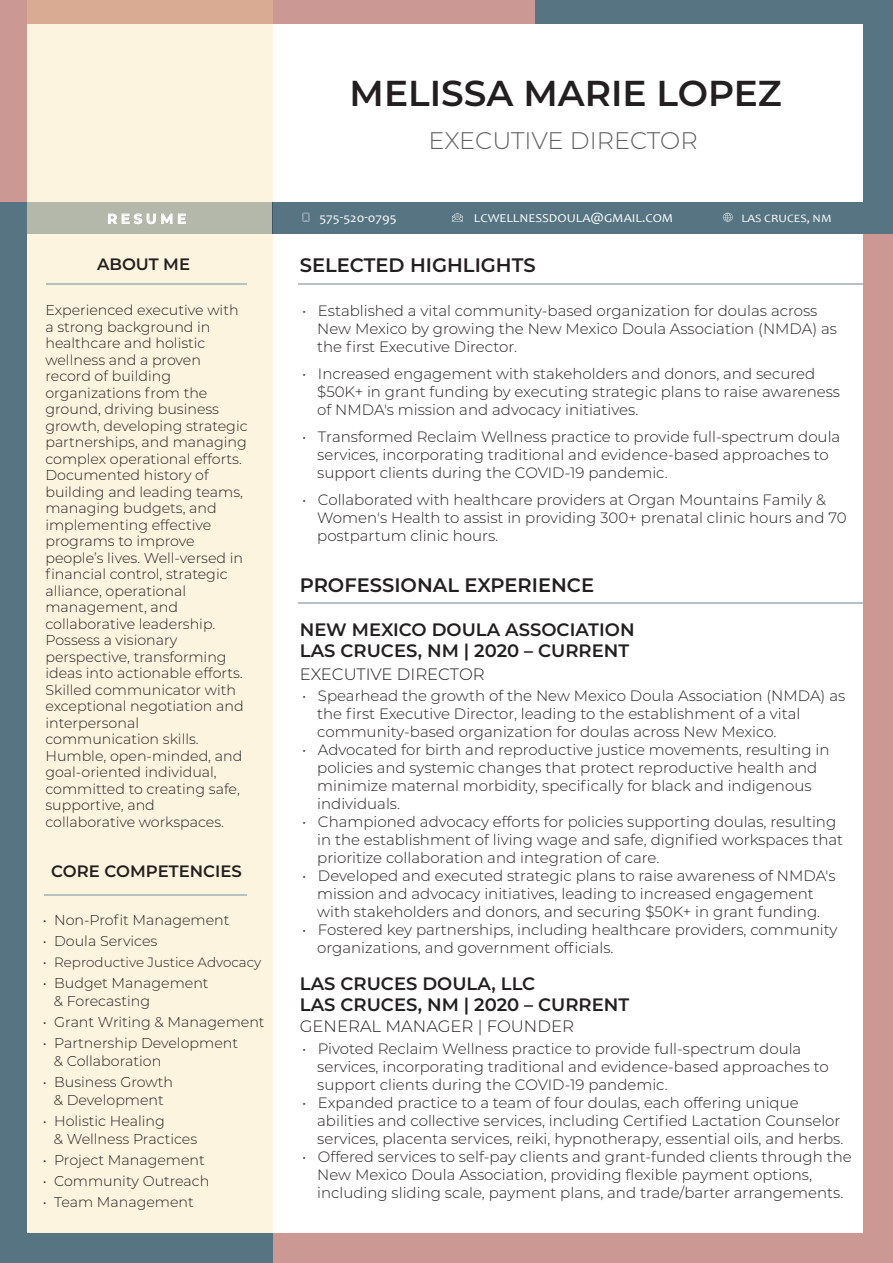
<style>
.page{position:relative;width:893px;height:1263px;background:#cc9893}
.page>*{position:absolute;margin:0;border:0;box-sizing:border-box;transform-origin:0 0}
.t1{font:600 36px "Montserrat";color:#231f20}
.t2{font:300 24px "Montserrat";letter-spacing:-.005em;color:#606161}
.t3{font:600 19.5px "Montserrat";color:#231f20}
.t4{font:600 18px/21px "Montserrat";color:#231f20}
.t5{font:300 16.5px "Montserrat";color:#231f20}
.t6{font:600 16.5px "Montserrat";color:#231f20}
.t7{font:300 15px/18px "Montserrat";color:#231f20}
.t8{font:300 14.25px/16.5px "Montserrat";color:#231f20}
.t9{font:300 13.5px "Montserrat";color:#231f20}
.t10{font:600 13.5px "Montserrat";letter-spacing:.28em;color:#fff}
.t11{font:12.6px "Candara";color:#fff;scale:1.11 1}
.t12{font:12px "Candara";color:#fff;scale:1.11 1}
.t13{font:11.25px "Candara";color:#fff;scale:1.11 1}
.s1{font-size:14.25px}
</style>
<div class="page">
<div style="left:0;top:202px;width:272px;height:1061px;background:#577482"></div>
<div style="left:536px;top:0;width:357px;height:202px;background:#577482"></div>
<div style="left:27px;top:24px;width:836px;height:1209px;background:#fff"></div>
<div style="left:27px;top:0;width:245px;height:1233px;background:#fdf4df"></div>
<div style="left:272px;top:202px;width:621px;height:32px;background:#577482"></div>
<hr style="left:46px;top:284px;width:200px;height:1px;background:#b6c1c4">
<svg style="left:303px;top:213px;width:6px;height:9px"></svg>
<svg style="left:723px;top:213px;width:10px;height:9px"></svg>
<hr style="left:299px;top:283px;width:564px;height:2px;background:#b6c1c4">
<svg style="left:452px;top:213px;width:11px;height:9px"></svg>
<hr style="left:44px;top:894px;width:202px;height:2px;background:#b6c1c4">
<hr style="left:299px;top:602px;width:564px;height:2px;background:#b6c1c4">
<div style="left:27px;top:202px;width:245px;height:32px;background:#b4b8ab"></div>
<svg style="left:108px;top:213px;width:78px;height:11px"></svg>
<p class="t10" style="left:107px;top:209px;width:80px">RESUME</p>
<p class="t6" style="left:97px;top:252px;width:94px">ABOUT ME</p>
<p class="t8" style="left:45px;top:302px;width:204px">Experienced executive with a strong background in healthcare and holistic wellness and a proven record of building organizations from the ground, driving business growth, developing strategic partnerships, and managing complex operational efforts.<br>Documented history of building and leading teams, managing budgets, and implementing effective programs to improve people’s lives. Well-versed in financial control, strategic alliance, operational management, and collaborative leadership.<br>Possess a visionary perspective, transforming ideas into actionable efforts.<br>Skilled communicator with exceptional negotiation and interpersonal communication skills.<br>Humble, open-minded, and goal-oriented individual, committed to creating safe, supportive, and collaborative workspaces.</p>
<p class="t6" style="left:51px;top:860px;width:192px">CORE COMPETENCIES</p>
<p class="t8" style="left:43px;top:911px;width:188px">• Non-Profit Management</p>
<p class="t8" style="left:43px;top:932px;width:116px">• Doula Services</p>
<p class="t9" style="left:43px;top:953px;width:220px"><span class="s1">•</span> Reproductive Justice Advocacy</p>
<p class="t8" style="left:54px;top:973px;width:156px;line-height:18px;text-indent:-11px">• Budget Management &amp; Forecasting</p>
<p class="t8" style="left:43px;top:1013px;width:223px">• Grant Writing &amp; Management</p>
<p class="t8" style="left:54px;top:1033px;width:186px;line-height:18px;text-indent:-11px">• Partnership Development &amp; Collaboration</p>
<p class="t8" style="left:43px;top:1072px;width:132px;line-height:18px;text-align:center">• Business Growth &amp; Development</p>
<p class="t8" style="left:54px;top:1111px;width:145px;line-height:18px;text-indent:-11px">• Holistic Healing<br>&amp; Wellness Practices</p>
<p class="t8" style="left:43px;top:1151px;width:164px">• Project Management</p>
<p class="t8" style="left:43px;top:1172px;width:168px">• Community Outreach</p>
<p class="t8" style="left:43px;top:1193px;width:152px">• Team Management</p>
<h1 class="t1" style="left:350px;top:68px;width:434px">MELISSA MARIE LOPEZ</h1>
<h2 class="t2" style="left:429px;top:124px;width:270px">EXECUTIVE DIRECTOR</h2>
<p class="t11" style="left:319px;top:210px;width:71px">575-520-0795</p>
<p class="t12" style="left:474px;top:210px;width:181px">LCWELLNESSDOULA@GMAIL.COM</p>
<p class="t13" style="left:741px;top:211px;width:83px">LAS CRUCES, NM</p>
<h3 class="t3" style="left:300px;top:251px;width:237px">SELECTED HIGHLIGHTS</h3>
<p class="t7" style="left:317px;top:301px;width:521px;text-indent:-15px">• Established a vital community-based organization for doulas across<br>New Mexico by growing the New Mexico Doula Association (NMDA) as the first Executive Director.</p>
<p class="t7" style="left:317px;top:364px;width:524px;text-indent:-15px">• Increased engagement with stakeholders and donors, and secured $50K+ in grant funding by executing strategic plans to raise awareness of NMDA's mission and advocacy initiatives.</p>
<p class="t7" style="left:317px;top:427px;width:525px;text-indent:-15px">• Transformed Reclaim Wellness practice to provide full-spectrum doula services, incorporating traditional and evidence-based approaches to support clients during the COVID-19 pandemic.</p>
<p class="t7" style="left:317px;top:490px;width:531px;text-indent:-15px">• Collaborated with healthcare providers at Organ Mountains Family &amp;<br>Women's Health to assist in providing 300+ prenatal clinic hours and 70 postpartum clinic hours.</p>
<h3 class="t3" style="left:300px;top:571px;width:296px">PROFESSIONAL EXPERIENCE</h3>
<p class="t4" style="left:300px;top:618px;width:336px">NEW MEXICO DOULA ASSOCIATION<br>LAS CRUCES, NM | 2020 – CURRENT</p>
<p class="t7" style="left:317px;top:686px;width:529px;text-indent:-15px">• Spearhead the growth of the New Mexico Doula Association (NMDA) as the first Executive Director, leading to the establishment of a vital community-based organization for doulas across New Mexico.</p>
<p class="t7" style="left:317px;top:740px;width:514px;text-indent:-15px">• Advocated for birth and reproductive justice movements, resulting in policies and systemic changes that protect reproductive health and minimize maternal morbidity, specifically for black and indigenous individuals.</p>
<p class="t7" style="left:317px;top:812px;width:528px;text-indent:-15px">• Championed advocacy efforts for policies supporting doulas, resulting in the establishment of living wage and safe, dignified workspaces that prioritize collaboration and integration of care.</p>
<p class="t7" style="left:302px;top:866px;width:535px;text-align:center">• Developed and executed strategic plans to raise awareness of NMDA's mission and advocacy initiatives, leading to increased engagement<br>with stakeholders and donors, and securing $50K+ in grant funding.</p>
<p class="t7" style="left:317px;top:920px;width:522px;text-indent:-15px">• Fostered key partnerships, including healthcare providers, community organizations, and government officials.</p>
<p class="t5" style="left:300px;top:663px;width:186px">EXECUTIVE DIRECTOR</p>
<p class="t4" style="left:300px;top:972px;width:331px">LAS CRUCES DOULA, LLC<br>LAS CRUCES, NM | 2020 – CURRENT</p>
<p class="t5" style="left:300px;top:1015px;width:276px">GENERAL MANAGER | FOUNDER</p>
<p class="t7" style="left:317px;top:1039px;width:513px;text-indent:-15px">• Pivoted Reclaim Wellness practice to provide full-spectrum doula services, incorporating traditional and evidence-based approaches to support clients during the COVID-19 pandemic.</p>
<p class="t7" style="left:317px;top:1093px;width:528px;text-indent:-15px">• Expanded practice to a team of four doulas, each offering unique abilities and collective services, including Certified Lactation Counselor services, placenta services, reiki, hypnotherapy, essential oils, and herbs.</p>
<p class="t7" style="left:317px;top:1147px;width:536px;text-indent:-15px">• Offered services to self-pay clients and grant-funded clients through the<br>New Mexico Doula Association, providing flexible payment options, including sliding scale, payment plans, and trade/barter arrangements.</p>
</div>
